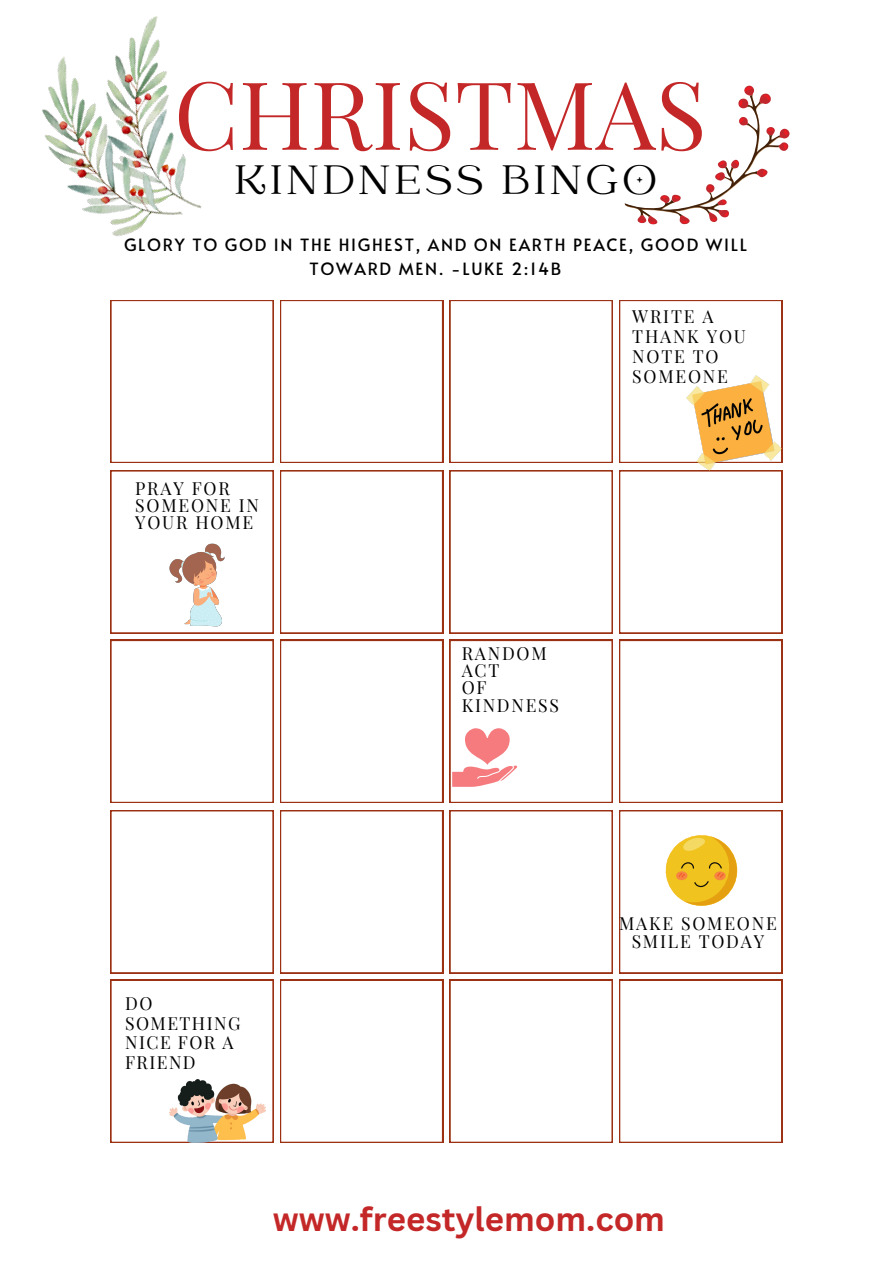
<style>
.page{position:relative;width:893px;height:1264px;background:#fff}
.page>*{position:absolute;margin:0;border:0;box-sizing:border-box;transform-origin:0 0}
.t1{font:94.5px "Playfair Display";color:#c42727}
.t2{font:45.3px "Catchy Mager";letter-spacing:.1em;color:#000}
.t3{font:700 33px "Canva Sans";color:#c42727}
.t4{font:17.7px/19.8px "Playfair Display";letter-spacing:.1em;color:#000}
.t5{font:17.7px/19.8px "Playfair Display";letter-spacing:.08em;color:#000}
.t6{font:16.8px/23.5px "Alata";letter-spacing:.1em;color:#000;text-align:center}
</style>
<div class="page">
<svg style="left:110px;top:300px;width:163px;height:163px"></svg>
<svg style="left:280px;top:300px;width:163px;height:163px"></svg>
<svg style="left:449px;top:300px;width:163px;height:163px"></svg>
<svg style="left:619px;top:300px;width:163px;height:163px"></svg>
<svg style="left:110px;top:470px;width:163px;height:163px"></svg>
<svg style="left:110px;top:810px;width:163px;height:163px"></svg>
<svg style="left:280px;top:470px;width:163px;height:163px"></svg>
<svg style="left:280px;top:810px;width:163px;height:163px"></svg>
<svg style="left:449px;top:470px;width:163px;height:163px"></svg>
<svg style="left:449px;top:810px;width:163px;height:163px"></svg>
<svg style="left:619px;top:470px;width:163px;height:163px"></svg>
<svg style="left:110px;top:640px;width:163px;height:163px"></svg>
<svg style="left:110px;top:979px;width:163px;height:163px"></svg>
<svg style="left:280px;top:640px;width:163px;height:163px"></svg>
<svg style="left:280px;top:979px;width:163px;height:163px"></svg>
<svg style="left:449px;top:979px;width:163px;height:163px"></svg>
<svg style="left:619px;top:640px;width:163px;height:163px"></svg>
<svg style="left:619px;top:979px;width:163px;height:163px"></svg>
<img style="left:686px;top:376px;width:95px;height:94px">
<img style="left:169px;top:1079px;width:96px;height:63px">
<svg style="left:619px;top:810px;width:163px;height:163px"></svg>
<img style="left:138px;top:526px;width:117px;height:117px">
<svg style="left:449px;top:640px;width:163px;height:163px"></svg>
<img style="left:115px;top:16px;width:45px;height:40px">
<img style="left:42px;top:56px;width:160px;height:181px">
<svg style="left:624px;top:85px;width:165px;height:139px"></svg>
<p class="t1" style="left:174px;top:48px;width:534px">CHRISTMAS</p>
<p class="t2" style="left:235px;top:158px;width:424px">KINDNESS BINGO</p>
<p class="t6" style="left:124px;top:233px;width:624px">GLORY TO GOD IN THE HIGHEST, AND ON EARTH PEACE, GOOD WILL<br>TOWARD MEN. -LUKE 2:14B</p>
<p class="t4" style="left:135px;top:479px;width:125px;line-height:17.2px">PRAY FOR<br>SOMEONE IN<br>YOUR HOME</p>
<p class="t4" style="left:632px;top:306px;width:115px">WRITE A<br>THANK YOU<br>NOTE TO<br>SOMEONE</p>
<p class="t4" style="left:461px;top:642px;width:87px">RANDOM</p>
<p class="t4" style="left:461px;top:660px;width:39px">ACT</p>
<p class="t4" style="left:461px;top:677px;width:26px">OF</p>
<p class="t4" style="left:461px;top:694px;width:99px">KINDNESS</p>
<p class="t5" style="left:125px;top:992px;width:117px">DO<br>SOMETHING<br>NICE FOR A<br>FRIEND</p>
<p class="t4" style="left:619px;top:914px;width:159px;line-height:17.2px;text-align:center">MAKE SOMEONE<br>SMILE TODAY</p>
<p class="t3" style="left:273px;top:1195px;width:393px">www.freestylemom.com</p>
</div>
